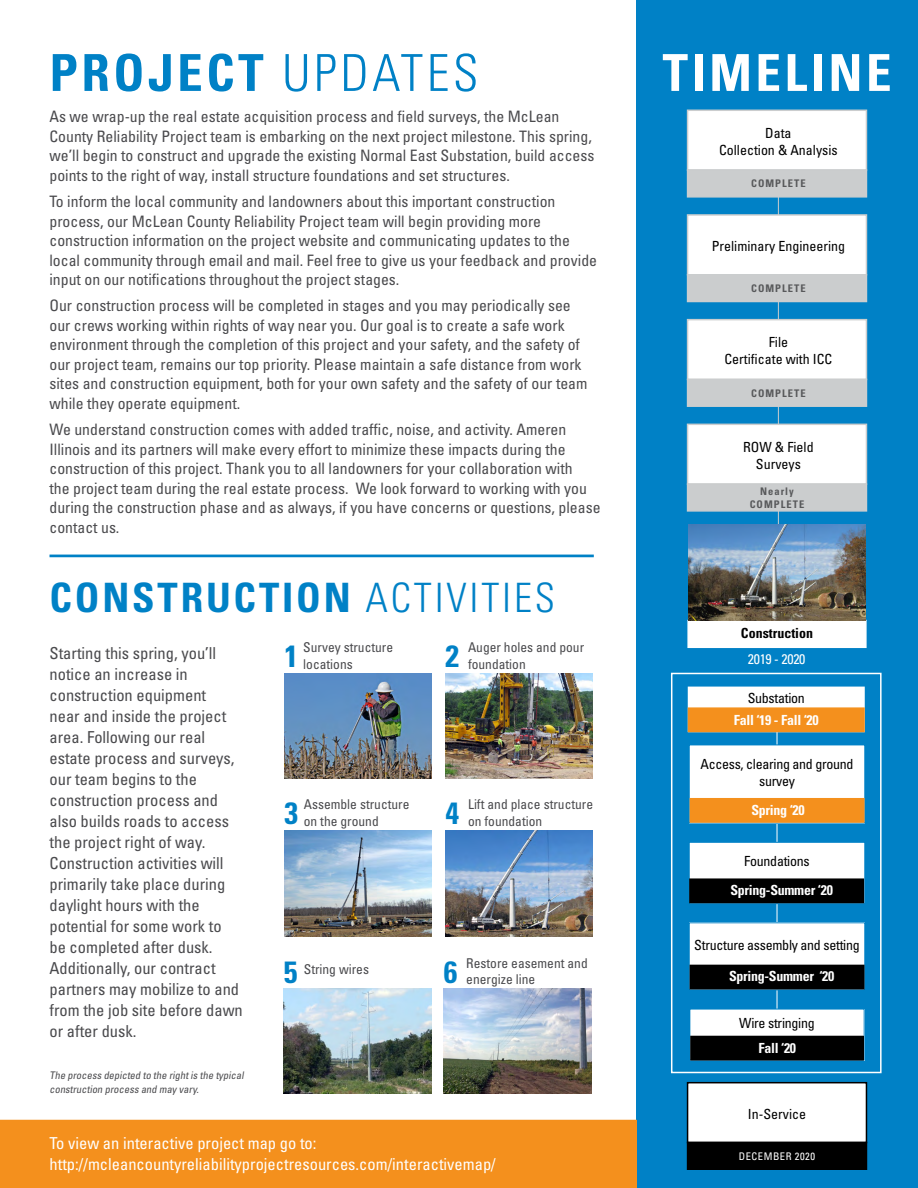
<style>
.page{position:relative;width:918px;height:1188px;background:#fff}
.page>*{position:absolute;margin:0;border:0;box-sizing:border-box;transform-origin:0 0}
.t1{font:700 condensed 51px "Univers LT Std";letter-spacing:.07em;color:#0081c6}
.t2{font:700 condensed 51px "Univers LT Std";letter-spacing:.07em;color:#fff}
.t3{font:700 condensed 40.5px "Univers LT Std";letter-spacing:.07em;color:#0081c6}
.t4{font:700 condensed 30.75px "Univers LT Std";color:#0081c6}
.t5{font:condensed 16.5px/21px "Univers LT Std";color:#4a4a4d}
.t6{font:condensed 16.5px/21px "Univers LT Std";color:#fff}
.t7{font:condensed 15.75px/19.5px "Univers LT Std";color:#4a4a4d}
.t8{font:condensed 13.95px/16.8px "Univers LT Std";color:#000;text-align:center}
.t9{font:condensed 13.95px/16.8px "Univers LT Std";letter-spacing:-.02em;color:#000;text-align:center}
.t10{font:700 condensed 13.95px/22.2px "Univers LT Std";letter-spacing:-.02em;color:#fff;text-align:center}
.t11{font:700 condensed 13.95px "Univers LT Std";color:#000}
.t12{font:condensed 13.95px "Univers LT Std";letter-spacing:-.02em;color:#fff}
.t13{font:condensed 13.5px "Univers LT Std";color:#4a4a4d}
.t14{font:italic condensed 10.5px/13.5px "Univers LT Std";color:#4a4a4d}
.t15{font:700 condensed 10.5px/12.6px "Univers LT Std";letter-spacing:.1em;color:#58595b;text-align:center}
.t16{font:condensed 10.5px "Univers LT Std";letter-spacing:.05em;color:#fff}
.s1{font-weight:300}
.s2{font-weight:400;color:#000}
.s3{font-weight:700;color:#fff}
</style>
<div class="page">
<div style="left:636px;top:0;width:282px;height:1188px;background:#0081c6"></div>
<hr style="left:778px;top:185px;width:1px;height:368px;background:#cbcdce">
<div style="left:0;top:1120px;width:637px;height:68px;background:#f4901d"></div>
<hr style="left:50px;top:555px;width:544px;height:2px;background:#0081c6">
<div style="left:687px;top:424px;width:180px;height:61px;background:#fff;border:2px solid #cbcdce"></div>
<div style="left:687px;top:319px;width:180px;height:61px;background:#fff;border:2px solid #cbcdce"></div>
<div style="left:687px;top:214px;width:180px;height:62px;background:#fff;border:2px solid #cbcdce"></div>
<div style="left:687px;top:110px;width:180px;height:61px;background:#fff;border:2px solid #cbcdce"></div>
<div style="left:687px;top:620px;width:180px;height:28px;background:#fff"></div>
<div style="left:689px;top:687px;width:175px;height:44px;background:#fff"></div>
<hr style="left:777px;top:693px;width:1px;height:347px;background:#fff">
<div style="left:687px;top:169px;width:180px;height:29px;background:#cbcdce;border:2px solid #cbcdce"></div>
<img style="left:688px;top:525px;width:178px;height:96px">
<div style="left:687px;top:274px;width:180px;height:28px;background:#cbcdce"></div>
<div style="left:687px;top:379px;width:180px;height:28px;background:#cbcdce"></div>
<div style="left:687px;top:483px;width:180px;height:29px;background:#cbcdce;border:2px solid #cbcdce"></div>
<img style="left:285px;top:674px;width:146px;height:105px">
<img style="left:445px;top:674px;width:147px;height:105px">
<img style="left:285px;top:830px;width:147px;height:106px">
<img style="left:445px;top:830px;width:147px;height:106px">
<img style="left:284px;top:988px;width:147px;height:106px">
<img style="left:444px;top:988px;width:148px;height:106px">
<div style="left:688px;top:1083px;width:178px;height:60px;background:#fff"></div>
<div style="left:687px;top:1082px;width:180px;height:61px;border:2px solid #000"></div>
<div style="left:688px;top:1143px;width:178px;height:26px;background:#000"></div>
<div style="left:687px;top:1142px;width:180px;height:28px;border:2px solid #000"></div>
<div style="left:689px;top:745px;width:176px;height:78px;background:#fff"></div>
<div style="left:689px;top:842px;width:176px;height:62px;background:#fff"></div>
<div style="left:689px;top:842px;width:176px;height:62px;border:1px solid #0081c6"></div>
<div style="left:689px;top:923px;width:176px;height:67px;background:#fff"></div>
<div style="left:688px;top:707px;width:177px;height:25px;background:#f4901d;border:2px solid #f4901d"></div>
<div style="left:671px;top:673px;width:211px;height:400px;border:2px solid #fff"></div>
<div style="left:690px;top:1009px;width:174px;height:51px;background:#fff"></div>
<div style="left:691px;top:1036px;width:172px;height:24px;background:#000"></div>
<div style="left:690px;top:1036px;width:174px;height:25px;border:2px solid #000"></div>
<div style="left:690px;top:965px;width:174px;height:24px;background:#000"></div>
<div style="left:690px;top:879px;width:173px;height:24px;background:#000"></div>
<div style="left:689px;top:878px;width:175px;height:25px;border:2px solid #000"></div>
<div style="left:690px;top:798px;width:175px;height:25px;background:#f4901d;border:2px solid #f4901d"></div>
<h1 class="t1" style="left:50px;top:42px;width:430px">PROJECT <span class="s1">UPDATES</span></h1>
<h1 class="t2" style="left:663px;top:42px;width:230px">TIMELINE</h1>
<p class="t7" style="left:50px;top:107px;width:547px">As we wrap-up the real estate acquisition process and feld surveys, the McLean County Reliability Project team is embarking on the next project milestone. This spring, we’ll begin to construct and upgrade the existing Normal East Substation, build access points to the right of way, install structure foundations and set structures.</p>
<p class="t7" style="left:50px;top:192px;width:549px">To inform the local community and landowners about this important construction process, our McLean County Reliability Project team will begin providing more construction information on the project website and communicating updates to the local community through email and mail. Feel free to give us your feedback and provide input on our notifcations throughout the project stages.</p>
<p class="t7" style="left:50px;top:296px;width:540px">Our construction process will be completed in stages and you may periodically see our crews working within rights of way near you. Our goal is to create a safe work environment through the completion of this project and your safety, and the safety of our project team, remains our top priority. Please maintain a safe distance from work sites and construction equipment, both for your own safety and the safety of our team while they operate equipment.</p>
<p class="t7" style="left:50px;top:420px;width:553px">We understand construction comes with added traffc, noise, and activity. Ameren Illinois and its partners will make every effort to minimize these impacts during the construction of this project. Thank you to all landowners for your collaboration with<br>the project team during the real estate process. We look forward to working with you during the construction phase and as always, if you have concerns or questions, please contact us.</p>
<p class="t8" style="left:719px;top:124px;width:120px">Data<br>Collection &amp; Analysis</p>
<p class="t15" style="left:751px;top:177px;width:56px">COMPLETE</p>
<p class="t8" style="left:712px;top:237px;width:135px">Preliminary Engineering</p>
<p class="t15" style="left:751px;top:282px;width:56px">COMPLETE</p>
<p class="t8" style="left:725px;top:334px;width:109px">File<br>Certifcate with ICC</p>
<p class="t15" style="left:751px;top:387px;width:56px">COMPLETE</p>
<p class="t8" style="left:743px;top:438px;width:72px">ROW &amp; Field<br>Surveys</p>
<p class="t15" style="left:750px;top:485px;width:56px">Nearly<br>COMPLETE</p>
<p class="t3" style="left:50px;top:572px;width:507px">CONSTRUCTION <span class="s1">ACTIVITIES</span></p>
<p class="t13" style="left:303px;top:639px;width:91px">Survey structure</p>
<p class="t4" style="left:445px;top:637px;width:15px">2</p>
<p class="t13" style="left:468px;top:639px;width:118px">Auger holes and pour</p>
<p class="t11" style="left:741px;top:625px;width:74px">Construction</p>
<p class="t4" style="left:284px;top:637px;width:15px">1</p>
<p class="t5" style="left:50px;top:642px;width:168px">Starting this spring, you’ll</p>
<p class="t12" style="left:748px;top:650px;width:59px">2019 - 2020</p>
<p class="t13" style="left:303px;top:655px;width:51px">locations</p>
<p class="t13" style="left:468px;top:655px;width:59px">foundation</p>
<p class="t5" style="left:50px;top:663px;width:187px">notice an increase in construction equipment near and inside the project area. Following our real estate process and surveys, our team begins to the</p>
<p class="t10" style="left:734px;top:687px;width:86px"><span class="s2">Substation<br></span>Fall ‘19 - Fall ‘20</p>
<p class="t9" style="left:700px;top:755px;width:155px">Access, clearing and ground survey</p>
<p class="t5" style="left:50px;top:789px;width:170px">construction process and</p>
<p class="t4" style="left:284px;top:794px;width:15px">3</p>
<p class="t13" style="left:304px;top:796px;width:107px">Assemble structure</p>
<p class="t4" style="left:445px;top:794px;width:15px">4</p>
<p class="t13" style="left:468px;top:796px;width:127px">Lift and place structure</p>
<p class="t5" style="left:50px;top:810px;width:181px">also builds roads to access</p>
<p class="t13" style="left:304px;top:812px;width:76px">on the ground</p>
<p class="t13" style="left:468px;top:812px;width:76px">on foundation</p>
<p class="t5" style="left:50px;top:831px;width:177px">the project right of way.<br>Construction activities will primarily take place during daylight hours with the potential for some work to be completed after dusk.</p>
<p class="t13" style="left:466px;top:955px;width:123px">Restore easement and</p>
<p class="t4" style="left:444px;top:953px;width:15px">6</p>
<p class="t5" style="left:50px;top:957px;width:168px">Additionally, our contract</p>
<p class="t4" style="left:284px;top:953px;width:15px">5</p>
<p class="t13" style="left:304px;top:961px;width:67px">String wires</p>
<p class="t13" style="left:466px;top:971px;width:70px">energize line</p>
<p class="t5" style="left:50px;top:978px;width:195px">partners may mobilize to and from the job site before dawn or after dusk.</p>
<p class="t14" style="left:50px;top:1069px;width:198px">The process depicted to the rightis the typical construction process and may vary.</p>
<p class="t6" style="left:50px;top:1132px;width:448px">To view an interactive project map go to: http://mcleancountyreliabilityprojectresources.com/interactivemap/</p>
<p class="t10" style="left:751px;top:799px;width:55px">Spring ‘20</p>
<p class="t9" style="left:744px;top:853px;width:67px">Foundations</p>
<p class="t10" style="left:730px;top:879px;width:104px">Spring-Summer ‘20</p>
<p class="t9" style="left:694px;top:936px;width:167px">Structure assembly and setting</p>
<p class="t10" style="left:729px;top:965px;width:107px">Spring-Summer ‘20</p>
<p class="t9" style="left:739px;top:1010px;width:77px;line-height:25.2px">Wire stringing<br><span class="s3">Fall ‘20</span></p>
<p class="t8" style="left:748px;top:1105px;width:60px">In-Service</p>
<p class="t16" style="left:739px;top:1149px;width:78px">DECEMBER 2020</p>
</div>
